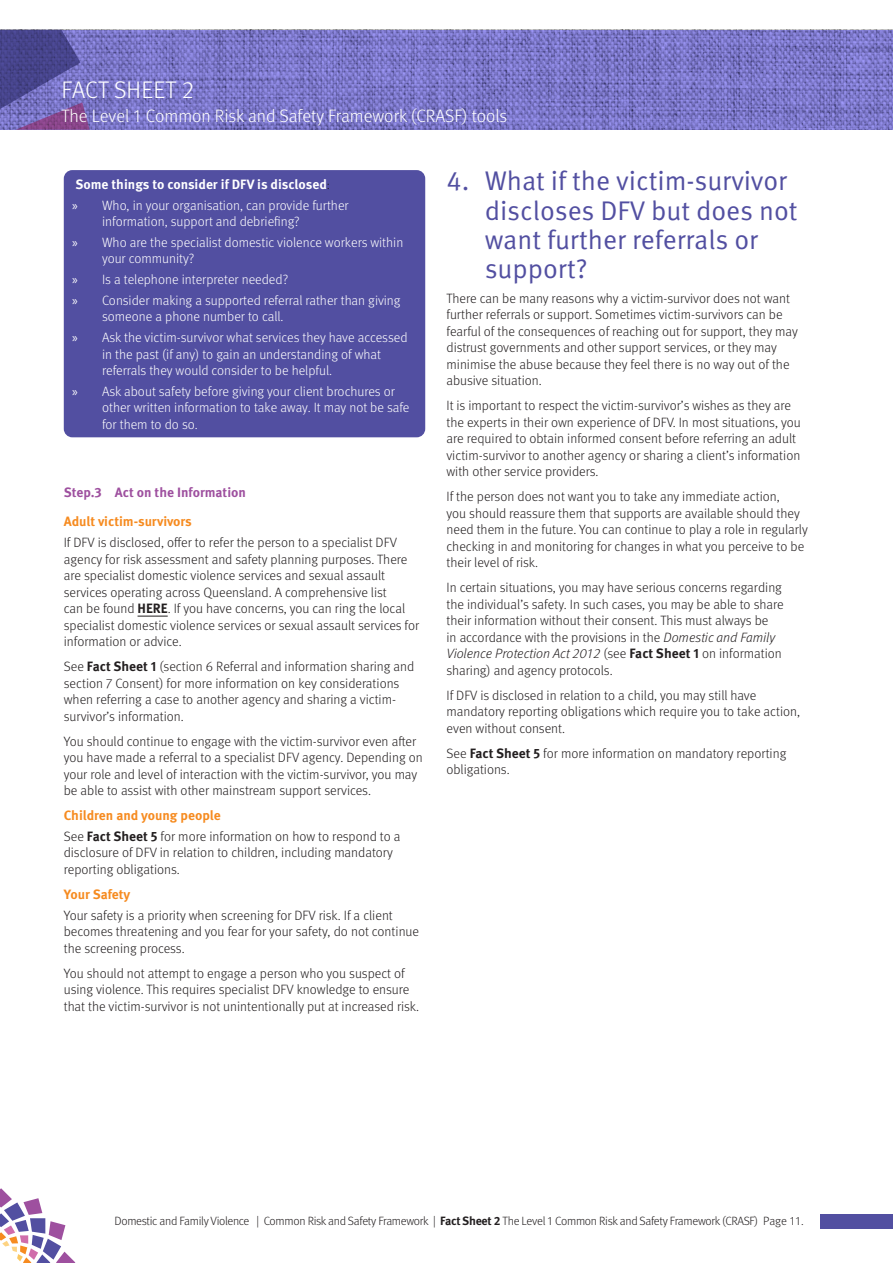
<style>
.page{position:relative;width:893px;height:1263px;background:#fff}
.page>*{position:absolute;margin:0;border:0;box-sizing:border-box;transform-origin:0 0}
.t1{font:27px/29.1px "Meta Pro Norm";color:#524fa1}
.t2{font:300 24px "Meta Pro";letter-spacing:.01em;color:#fff}
.t3{font:300 18px "Meta Pro";color:#fff}
.Body_Copy{font:300 13.5px/16.5px "Meta Pro";color:#231f20}
.t4{font:300 13.5px/16.5px "Meta Pro";color:#fff}
.Heading_4{font:700 13.5px "Meta Pro";color:#f68b20}
.Body_Copy-2{font:700 13.5px "Meta Pro";color:#fff}
.t5{font:700 13.5px "Meta Pro";color:#9e509f}
.t6{font:300 12px "Meta Pro";letter-spacing:-.025em;color:#231f20}
.s1{font-weight:300;color:#231f20}
.s2{font-family:"Myriad Pro";font-weight:400}
.s3{font-weight:700}
.s4{font-style:italic}
</style>
<div class="page">
<img style="left:90px;top:30px;width:803px;height:100px">
<div style="left:820px;top:1214px;width:73px;height:14px;background:#524fa1"></div>
<svg style="left:0;top:1188px;width:75px;height:75px"></svg>
<svg style="left:0;top:30px;width:90px;height:100px;background:#6257a2"></svg>
<hr style="left:138px;top:616px;width:30px;height:1px;background:#231f20">
<div style="left:64px;top:170px;width:361px;height:267px;background:#524fa1;border-radius:9px"></div>
<h2 class="t2" style="left:62px;top:72px;width:134px">FACT SHEET 2</h2>
<h3 class="t3" style="left:62px;top:103px;width:447px">The Level 1 Common Risk and Safety Framework (CRASF) tools</h3>
<p class="Body_Copy-2" style="left:75px;top:174px;width:256px">Some things to consider if DFV is disclosed<span class="s1">:</span></p>
<p class="t4" style="left:102px;top:196px;width:248px;text-indent:-30px"><span class="s2">»</span> Who, in your organisation, can provide further information, support and debriefing?</p>
<p class="t4" style="left:102px;top:233px;width:303px;text-indent:-30px"><span class="s2">»</span> Who are the specialist domestic violence workers within your community?</p>
<p class="t4" style="left:72px;top:270px;width:217px"><span class="s2">»</span> Is a telephone interpreter needed?</p>
<p class="t4" style="left:102px;top:291px;width:300px;text-indent:-30px"><span class="s2">»</span> Consider making a supported referral rather than giving someone a phone number to call.</p>
<p class="t4" style="left:102px;top:328px;width:307px;text-indent:-30px"><span class="s2">»</span> Ask the victim-survivor what services they have accessed in the past (if any) to gain an understanding of what referrals they would consider to be helpful.</p>
<p class="t4" style="left:102px;top:382px;width:309px;text-indent:-30px"><span class="s2">»</span> Ask about safety before giving your client brochures or other written information to take away. It may not be safe for them to do so.</p>
<p class="t5" style="left:64px;top:482px;width:184px">Step.3 Act on the Information</p>
<p class="Heading_4" style="left:64px;top:511px;width:130px">Adult victim-survivors</p>
<p class="Body_Copy" style="left:64px;top:533px;width:357px">If DFV is disclosed, offer to refer the person to a specialist DFV agency for risk assessment and safety planning purposes. There are specialist domestic violence services and sexual assault services operating across Queensland. A comprehensive list<br>can be found <span class="s3">HERE</span>. If you have concerns, you can ring the local specialist domestic violence services or sexual assault services for information or advice.</p>
<p class="Body_Copy" style="left:64px;top:657px;width:352px">See <span class="s3">Fact Sheet 1</span> (section 6 Referral and information sharing and section 7 Consent) for more information on key considerations when referring a case to another agency and sharing a victim&shy;survivor’s information.</p>
<p class="Body_Copy" style="left:64px;top:732px;width:360px">You should continue to engage with the victim-survivor even after you have made a referral to a specialist DFV agency. Depending on your role and level of interaction with the victim-survivor, you may be able to assist with other mainstream support services.</p>
<p class="Heading_4" style="left:64px;top:805px;width:159px">Children and young people</p>
<p class="Body_Copy" style="left:64px;top:827px;width:338px">See <span class="s3">Fact Sheet 5</span> for more information on how to respond to a disclosure of DFV in relation to children, including mandatory reporting obligations.</p>
<p class="Heading_4" style="left:64px;top:884px;width:68px">Your Safety</p>
<p class="Body_Copy" style="left:64px;top:906px;width:357px">Your safety is a priority when screening for DFV risk. If a client becomes threatening and you fear for your safety, do not continue the screening process.</p>
<p class="Body_Copy" style="left:64px;top:964px;width:357px">You should not attempt to engage a person who you suspect of using violence. This requires specialist DFV knowledge to ensure that the victim-survivor is not unintentionally put at increased risk.</p>
<p class="t1" style="left:485px;top:165px;width:314px;text-indent:-38px">4. What if the victim-survivor discloses DFV but does not want further referrals or support?</p>
<p class="Body_Copy" style="left:446px;top:289px;width:353px">There can be many reasons why a victim-survivor does not want further referrals or support. Sometimes victim-survivors can be fearful of the consequences of reaching out for support, they may distrust governments and other support services, or they may minimise the abuse because they feel there is no way out of the abusive situation.</p>
<p class="Body_Copy" style="left:446px;top:397px;width:356px">It is important to respect the victim-survivor’s wishes as they are the experts in their own experience of DFV. In most situations, you are required to obtain informed consent before referring an adult victim-survivor to another agency or sharing a client’s information with other service providers.</p>
<p class="Body_Copy" style="left:446px;top:488px;width:363px">If the person does not want you to take any immediate action,<br>you should reassure them that supports are available should they need them in the future. You can continue to play a role in regularly checking in and monitoring for changes in what you perceive to be their level of risk.</p>
<p class="Body_Copy" style="left:446px;top:579px;width:339px">In certain situations, you may have serious concerns regarding the individual’s safety. In such cases, you may be able to share their information without their consent. This must always be<br>in accordance with the provisions in the <span class="s4">Domestic and Family Violence Protection Act 2012</span> (see <span class="s3">Fact Sheet 1</span> on information sharing) and agency protocols.</p>
<p class="Body_Copy" style="left:446px;top:686px;width:355px">If DFV is disclosed in relation to a child, you may still have mandatory reporting obligations which require you to take action, even without consent.</p>
<p class="Body_Copy" style="left:446px;top:744px;width:341px">See <span class="s3">Fact Sheet 5</span> for more information on mandatory reporting obligations.</p>
<p class="t6" style="left:114px;top:1212px;width:691px">Domestic and Family Violence | Common Risk and Safety Framework | <span class="s3">Fact Sheet 2</span> The Level 1 Common Risk and Safety Framework (CRASF) Page 11.</p>
</div>
